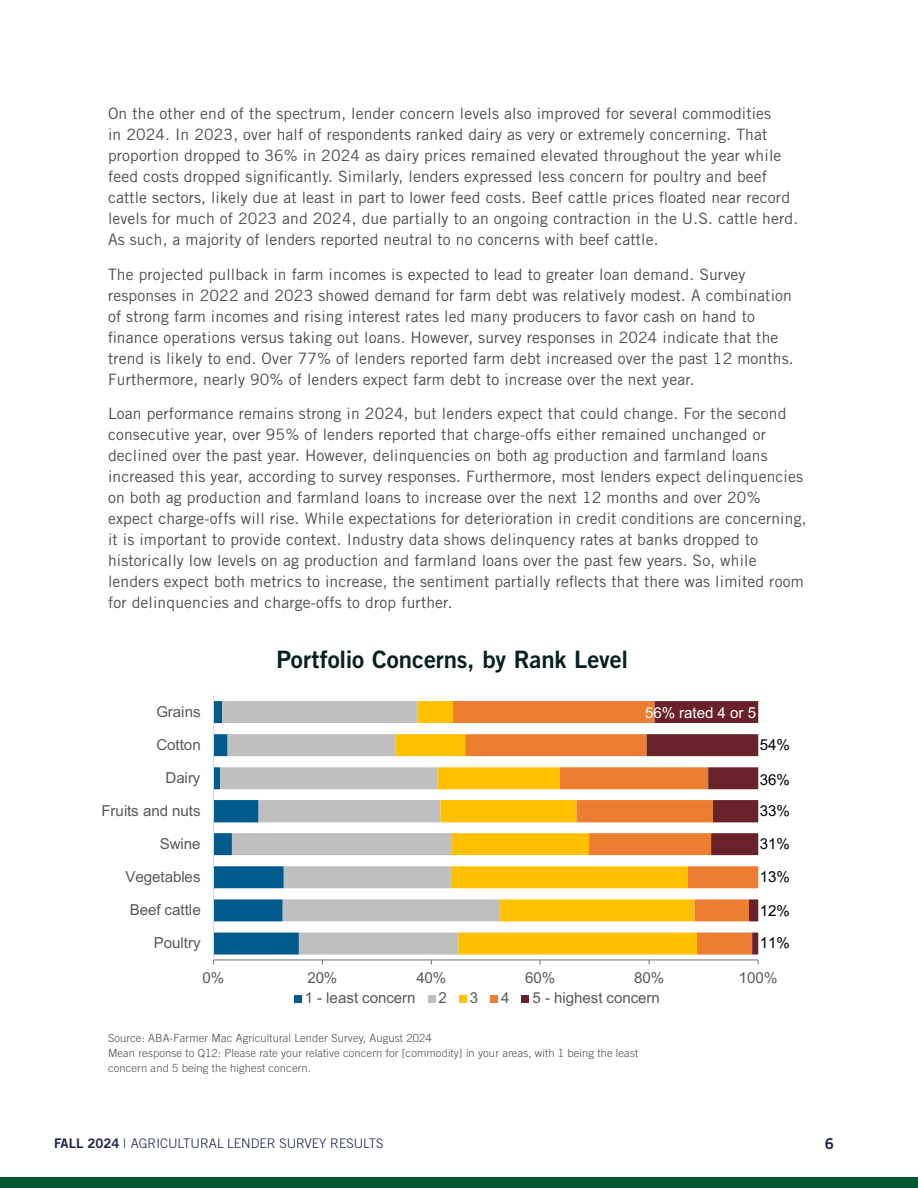
<style>
.page{position:relative;width:918px;height:1188px;background:#fff}
.page>*{position:absolute;margin:0;border:0;box-sizing:border-box;transform-origin:0 0}
.t1{font:24px "Trade Gothic LT Std Bd 2";letter-spacing:-.005em;color:#062020}
.t2{font:15.75px/21px "Trade Gothic LT Std";letter-spacing:.01em;color:#4d4d4f}
.t3{font:15.15px "Arial";letter-spacing:-.01em;color:#595959}
.t4{font:15.15px/32.2px "Arial";letter-spacing:-.005em;color:#000;text-align:justify}
.t5{font:15.15px "Arial";letter-spacing:-.005em;color:#fff}
.t6{font:15px "Trade Gothic LT Std Bd 2";color:#1a2148}
.t7{font:300 13.2px "Trade Gothic LT Std";color:#1a2148}
.t8{font:11.85px "Arial";letter-spacing:.005em;color:#7f7f7f}
.t9{font:300 11.25px/15px "Trade Gothic LT Std";letter-spacing:.01em;color:#4d4d4f}
.s1{font-family:"Trade Gothic LT Std Bd 2";font-weight:400}
</style>
<div class="page">
<div style="left:0;top:1177px;width:918px;height:11px;background:#005830"></div>
<svg style="left:299px;top:701px;width:96px;height:254px;fill:#bfbfbf"></svg>
<svg style="left:395px;top:701px;width:58px;height:254px"></svg>
<svg style="left:453px;top:701px;width:194px;height:254px"></svg>
<hr style="left:213px;top:959px;width:545px;height:1px;background:#7f7f7f">
<svg style="left:213px;top:701px;width:86px;height:263px"></svg>
<svg style="left:647px;top:701px;width:112px;height:263px"></svg>
<hr style="left:213px;top:696px;width:1px;height:264px;background:#d9d9d9">
<div style="left:294px;top:995px;width:7px;height:7px;background:#005a8c"></div>
<div style="left:428px;top:995px;width:7px;height:7px;background:#bfbfbf"></div>
<div style="left:459px;top:995px;width:8px;height:7px;background:#ffc000"></div>
<div style="left:490px;top:995px;width:8px;height:7px;background:#ed7d31"></div>
<div style="left:522px;top:995px;width:7px;height:7px;background:#692229"></div>
<p class="t2" style="left:108px;top:103px;width:692px">On the other end of the spectrum, lender concern levels also improved for several commodities<br>in 2024. In 2023, over half of respondents ranked dairy as very or extremely concerning. That proportion dropped to 36% in 2024 as dairy prices remained elevated throughout the year while feed costs dropped significantly. Similarly, lenders expressed less concern for poultry and beef cattle sectors, likely due at least in part to lower feed costs. Beef cattle prices floated near record levels for much of 2023 and 2024, due partially to an ongoing contraction in the U.S. cattle herd.<br>As such, a majority of lenders reported neutral to no concerns with beef cattle.</p>
<p class="t2" style="left:108px;top:264px;width:687px">The projected pullback in farm incomes is expected to lead to greater loan demand. Survey responses in 2022 and 2023 showed demand for farm debt was relatively modest. A combination of strong farm incomes and rising interest rates led many producers to favor cash on hand to finance operations versus taking out loans. However, survey responses in 2024 indicate that the trend is likely to end. Over 77% of lenders reported farm debt increased over the past 12 months.<br>Furthermore, nearly 90% of lenders expect farm debt to increase over the next year.</p>
<p class="t2" style="left:108px;top:403px;width:700px">Loan performance remains strong in 2024, but lenders expect that could change. For the second consecutive year, over 95% of lenders reported that charge-offs either remained unchanged or declined over the past year. However, delinquencies on both ag production and farmland loans increased this year, according to survey responses. Furthermore, most lenders expect delinquencies on both ag production and farmland loans to increase over the next 12 months and over 20% expect charge-offs will rise. While expectations for deterioration in credit conditions are concerning, it is important to provide context. Industry data shows delinquency rates at banks dropped to historically low levels on ag production and farmland loans over the past few years. So, while lenders expect both metrics to increase, the sentiment partially reflects that there was limited room for delinquencies and charge-offs to drop further.</p>
<p class="t3" style="left:156px;top:701px;width:46px">Grains</p>
<p class="t3" style="left:156px;top:734px;width:46px">Cotton</p>
<p class="t3" style="left:166px;top:767px;width:36px">Dairy</p>
<p class="t3" style="left:101px;top:800px;width:101px">Fruits and nuts</p>
<p class="t3" style="left:160px;top:833px;width:42px">Swine</p>
<p class="t3" style="left:126px;top:866px;width:77px">Vegetables</p>
<p class="t3" style="left:130px;top:899px;width:73px">Beef cattle</p>
<p class="t3" style="left:154px;top:932px;width:48px">Poultry</p>
<h1 class="t1" style="left:276px;top:645px;width:353px">Portfolio Concerns, by Rank Level</h1>
<p class="t5" style="left:645px;top:702px;width:112px">56% rated 4 or 5</p>
<p class="t4" style="left:760px;top:728px;width:32px">54%</p>
<p class="t4" style="left:760px;top:763px;width:32px">36% 33% 31% 13%</p>
<p class="t4" style="left:760px;top:894px;width:32px">12%</p>
<p class="t4" style="left:760px;top:927px;width:32px">11%</p>
<p class="t3" style="left:203px;top:967px;width:23px">0%</p>
<p class="t3" style="left:307px;top:967px;width:32px">20%</p>
<p class="t3" style="left:416px;top:967px;width:32px">40%</p>
<p class="t3" style="left:525px;top:967px;width:32px">60%</p>
<p class="t3" style="left:634px;top:967px;width:32px">80%</p>
<p class="t3" style="left:739px;top:967px;width:40px">100%</p>
<p class="t3" style="left:305px;top:987px;width:113px">1 - least concern</p>
<p class="t3" style="left:439px;top:987px;width:10px">2</p>
<p class="t3" style="left:470px;top:987px;width:10px">3</p>
<p class="t3" style="left:501px;top:987px;width:10px">4</p>
<p class="t3" style="left:532px;top:987px;width:129px">5 - highest concern</p>
<p class="t9" style="left:108px;top:1031px;width:532px">Source: ABA-Farmer Mac Agricultural Lender Survey, August 2024<br>Mean response to Q12: Please rate your relative concern for [commodity] in your areas, with 1 being the least concern and 5 being the highest concern.</p>
<p class="t8" style="left:244px;top:1045px;width:401px">your areas, with 1 being the least concern and 5 being the highest concern.</p>
<p class="t7" style="left:54px;top:1136px;width:331px"><span class="s1">FALL 2024</span> | AGRICULTURAL LENDER SURVEY RESULTS</p>
<p class="t6" style="left:825px;top:1135px;width:11px">6</p>
</div>
